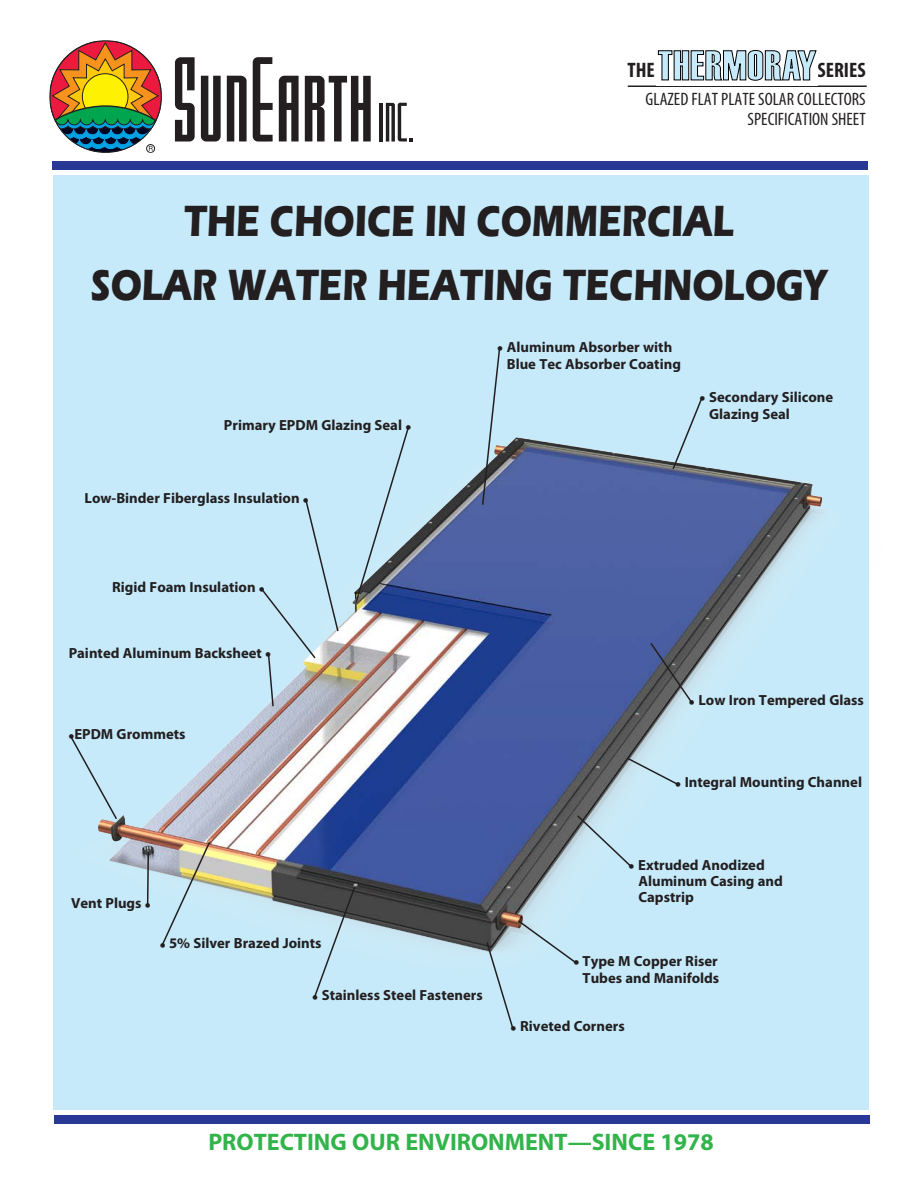
<style>
.page{position:relative;width:918px;height:1188px;background:#fff}
.page>*{position:absolute;margin:0;border:0;box-sizing:border-box;transform-origin:0 0}
.t1{font:700 45px "Eras ITC";color:#231f20;scale:.8 1}
.t2{font:41.7px "Haettenschweiler";letter-spacing:.025em;color:#c6eafa}
.t3{font:700 24px "Myriad Pro";color:#31b44a}
.t4{font:700 condensed 21px "Myriad Pro";color:#231f20}
.t5{font:condensed 18px "Myriad Pro";color:#231f20}
.t6{font:700 14.7px/17.7px "Myriad Pro";color:#231f20}
.s1{font-size:17.7px}
</style>
<div class="page">
<div style="left:53px;top:175px;width:816px;height:935px;background:#c6eafa"></div>
<img style="left:98px;top:437px;width:726px;height:514px">
<svg style="left:253px;top:57px;width:20px;height:85px"></svg>
<svg style="left:279px;top:76px;width:20px;height:65px"></svg>
<svg style="left:175px;top:57px;width:20px;height:85px"></svg>
<svg style="left:201px;top:76px;width:20px;height:66px"></svg>
<svg style="left:227px;top:76px;width:20px;height:65px"></svg>
<svg style="left:305px;top:76px;width:66px;height:65px"></svg>
<hr style="left:379px;top:103px;width:4px;height:39px;background:#231f20">
<svg style="left:386px;top:103px;width:27px;height:39px"></svg>
<div style="left:52px;top:161px;width:816px;height:9px;background:#293795"></div>
<div style="left:54px;top:1115px;width:815px;height:9px;background:#293795"></div>
<svg style="left:49px;top:40px;width:113px;height:113px"></svg>
<hr style="left:628px;top:86px;width:239px;height:1px;background:#231f20">
<svg style="left:658px;top:50px;width:159px;height:31px"></svg>
<svg style="left:354px;top:426px;width:56px;height:178px"></svg>
<svg style="left:260px;top:498px;width:80px;height:210px"></svg>
<svg style="left:70px;top:735px;width:48px;height:86px"></svg>
<svg style="left:481px;top:347px;width:20px;height:159px"></svg>
<svg style="left:671px;top:398px;width:32px;height:73px"></svg>
<svg style="left:649px;top:641px;width:45px;height:64px;background:#616876"></svg>
<svg style="left:625px;top:756px;width:54px;height:30px"></svg>
<svg style="left:576px;top:814px;width:57px;height:55px"></svg>
<svg style="left:485px;top:919px;width:94px;height:109px"></svg>
<svg style="left:313px;top:885px;width:44px;height:112px"></svg>
<img style="left:160px;top:840px;width:51px;height:107px">
<svg style="left:146px;top:851px;width:4px;height:57px"></svg>
<p class="t2" style="left:658px;top:37px;width:160px">THERMORAY</p>
<p class="t4" style="left:628px;top:57px;width:29px">THE</p>
<p class="t4" style="left:818px;top:57px;width:50px">SERIES</p>
<p class="t5" style="left:646px;top:88px;width:222px">GLAZED FLAT PLATE SOLAR COLLECTORS</p>
<p class="t5" style="left:748px;top:108px;width:120px">SPECIFICATION SHEET</p>
<p class="t1" style="left:184px;top:195px;width:689px">THE CHOICE IN COMMERCIAL</p>
<p class="t1" style="left:91px;top:259px;width:922px">SOLAR WATER HEATING TECHNOLOGY</p>
<p class="t6" style="left:224px;top:416px;width:189px">Primary EPDM Glazing Seal <span class="s1">•</span></p>
<p class="t6" style="left:84px;top:489px;width:226px">Low-Binder Fiberglass Insulation <span class="s1">•</span></p>
<p class="t6" style="left:507px;top:337px;width:176px;text-indent:-10px"><span class="s1">•</span> Aluminum Absorber with<br>Blue Tec Absorber Coating</p>
<p class="t6" style="left:709px;top:387px;width:126px;text-indent:-10px"><span class="s1">•</span> Secondary Silicone<br>Glazing Seal</p>
<p class="t6" style="left:112px;top:578px;width:154px">Rigid Foam Insulation <span class="s1">•</span></p>
<p class="t6" style="left:69px;top:643px;width:204px">Painted Aluminum Backsheet <span class="s1">•</span></p>
<p class="t6" style="left:68px;top:725px;width:119px"><span class="s1">•</span>EPDM Grommets</p>
<p class="t6" style="left:71px;top:894px;width:81px">Vent Plugs <span class="s1">•</span></p>
<p class="t6" style="left:160px;top:934px;width:163px"><span class="s1">•</span> 5% Silver Brazed Joints</p>
<p class="t6" style="left:312px;top:986px;width:172px"><span class="s1">•</span> Stainless Steel Fasteners</p>
<p class="t6" style="left:689px;top:691px;width:177px"><span class="s1">•</span> Low Iron Tempered Glass</p>
<p class="t6" style="left:675px;top:773px;width:189px"><span class="s1">•</span> Integral Mounting Channel</p>
<p class="t6" style="left:629px;top:855px;width:138px"><span class="s1">•</span> Extruded Anodized</p>
<p class="t6" style="left:638px;top:872px;width:146px">Aluminum Casing and</p>
<p class="t6" style="left:638px;top:888px;width:57px">Capstrip</p>
<p class="t6" style="left:573px;top:952px;width:147px;text-align:right"><span class="s1">•</span> Type M Copper Riser<br>Tubes and Manifolds</p>
<p class="t6" style="left:511px;top:1017px;width:116px"><span class="s1">•</span> Riveted Corners</p>
<p class="t3" style="left:208px;top:1126px;width:507px">PROTECTING OUR ENVIRONMENT—SINCE 1978</p>
</div>
